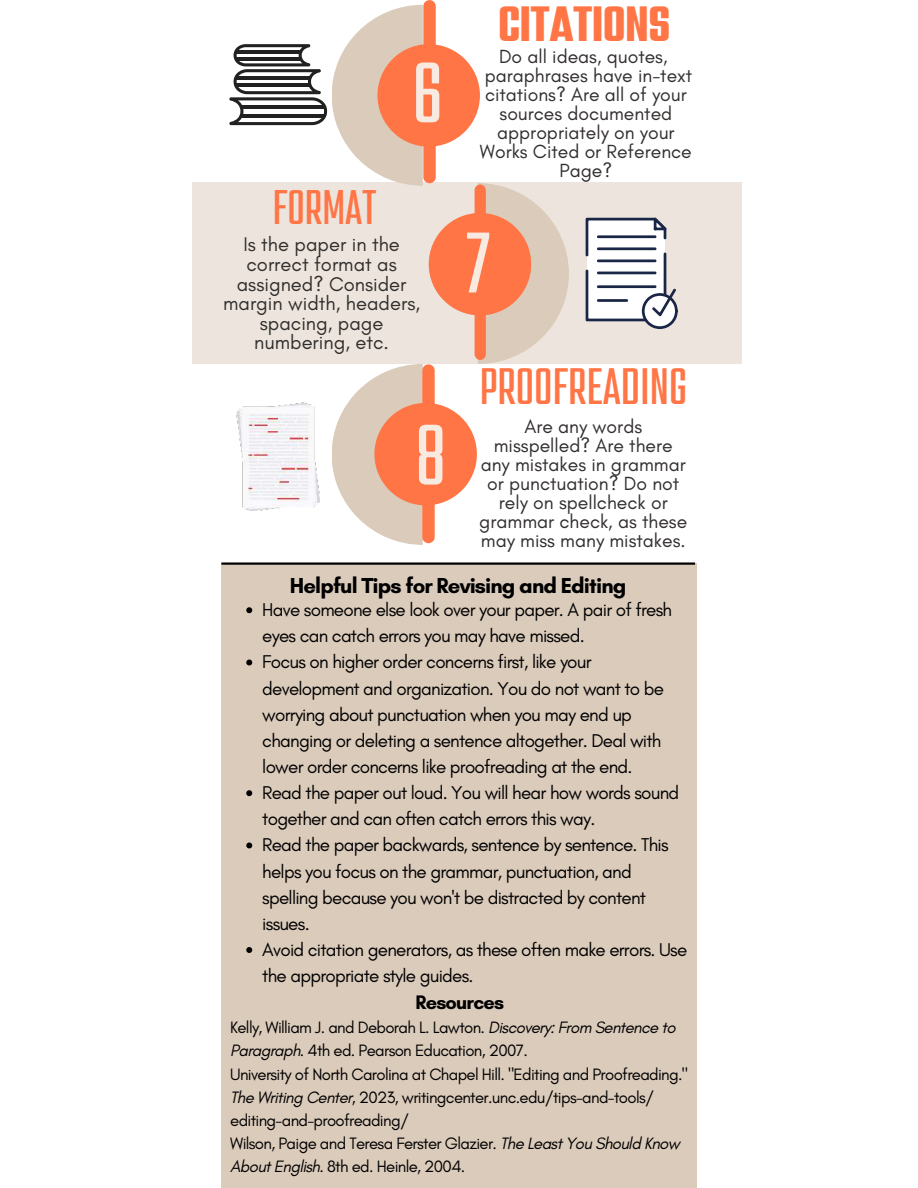
<style>
.page{position:relative;width:918px;height:1188px;background:#fff}
.page>*{position:absolute;margin:0;border:0;box-sizing:border-box;transform-origin:0 0}
.t1{font:77.25px "Kief Tek Medium Tall";color:#f8eae0}
.t2{font:45.9px "Kief Tek Medium Tall";color:#ff7545}
.t3{font:43.5px "Kief Tek Bold Tall";color:#ff7545}
.t4{font:43.5px "Kief Tek Medium Tall";color:#ff7545}
.t5{font:700 22.05px "Glacial Indifference";letter-spacing:-.04em;color:#000}
.t6{font:20.1px/19.6px "Glacial Indifference";color:#312e2d;text-align:center}
.t7{font:700 19.95px "Glacial Indifference";letter-spacing:-.04em;color:#000}
.t8{font:19.35px/19px "Glacial Indifference";color:#312e2d;text-align:center}
.t9{font:18.9px/26.1px "Glacial Indifference";letter-spacing:-.04em;color:#000}
.t10{font:16.8px/23.1px "Glacial Indifference";letter-spacing:-.04em;color:#000}
.s1{font-style:italic}
</style>
<div class="page">
<div style="left:192px;top:183px;width:550px;height:181px;background:#ede5dd"></div>
<svg style="left:478px;top:183px;width:91px;height:181px"></svg>
<svg style="left:332px;top:364px;width:91px;height:181px"></svg>
<div style="left:221px;top:564px;width:476px;height:624px;background:#dbcbbb"></div>
<div style="left:377px;top:44px;width:103px;height:103px;background:#ff7545;border-radius:50%"></div>
<div style="left:429px;top:213px;width:102px;height:102px;background:#ff7545;border-radius:50%"></div>
<div style="left:374px;top:403px;width:103px;height:102px;background:#ff7545;border-radius:50%"></div>
<div style="left:423px;top:0;width:13px;height:183px;background:#ff7545;border-radius:6px"></div>
<div style="left:475px;top:184px;width:11px;height:176px;background:#ff7545;border-radius:6px"></div>
<div style="left:422px;top:364px;width:13px;height:179px;background:#ff7545;border-radius:6px"></div>
<svg style="left:229px;top:5px;width:194px;height:181px"></svg>
<hr style="left:241px;top:114px;width:83px;height:3px;background:#212121">
<hr style="left:241px;top:105px;width:83px;height:4px;background:#212121">
<svg style="left:586px;top:218px;width:92px;height:111px;background:#cdcfd4"></svg>
<img style="left:237px;top:403px;width:82px;height:108px">
<hr style="left:221px;top:562px;width:474px;height:3px;background:#000">
<svg style="left:246px;top:607px;width:6px;height:6px"></svg>
<svg style="left:246px;top:660px;width:6px;height:5px"></svg>
<svg style="left:246px;top:790px;width:6px;height:6px"></svg>
<svg style="left:246px;top:843px;width:6px;height:5px"></svg>
<svg style="left:246px;top:947px;width:6px;height:6px"></svg>
<h3 class="t4" style="left:273px;top:179px;width:105px">FORMAT</h3>
<h1 class="t1" style="left:412px;top:43px;width:32px">6</h1>
<p class="t6" style="left:223px;top:235px;width:198px">Is the paper in the correct format as assigned? Consider margin width, headers, spacing, page numbering, etc.</p>
<h1 class="t1" style="left:415px;top:405px;width:32px">8</h1>
<h3 class="t3" style="left:498px;top:-7px;width:173px">CITATIONS</h3>
<p class="t8" style="left:480px;top:48px;width:214px">Do all ideas, quotes, paraphrases have in-text citations? Are all of your sources documented appropriately on your<br>Works Cited or Reference<br>Page?</p>
<h1 class="t1" style="left:467px;top:213px;width:25px">7</h1>
<h2 class="t2" style="left:480px;top:357px;width:209px">PROOFREADING</h2>
<p class="t8" style="left:479px;top:418px;width:210px">Are any words misspelled? Are there any mistakes in grammar or punctuation? Do not rely on spellcheck or grammar check, as these may miss many mistakes.</p>
<p class="t5" style="left:290px;top:572px;width:338px">Helpful Tips for Revising and Editing</p>
<p class="t9" style="left:262px;top:597px;width:427px">Have someone else look over your paper. A pair of fresh eyes can catch errors you may have missed.<br>Focus on higher order concerns first, like your development and organization. You do not want to be worrying about punctuation when you may end up changing or deleting a sentence altogether. Deal with lower order concerns like proofreading at the end.<br>Read the paper out loud. You will hear how words sound together and can often catch errors this way.<br>Read the paper backwards, sentence by sentence. This helps you focus on the grammar, punctuation, and spelling because you won't be distracted by content issues.<br>Avoid citation generators, as these often make errors. Use the appropriate style guides.</p>
<p class="t7" style="left:416px;top:990px;width:90px">Resources</p>
<p class="t10" style="left:230px;top:1016px;width:459px">Kelly, William J. and Deborah L. Lawton. <span class="s1">Discovery: From Sentence to Paragraph.</span> 4th ed. Pearson Education, 2007.<br>University of North Carolina at Chapel Hill. "Editing and Proofreading." <span class="s1">The Writing Center</span>, 2023, writingcenter.unc.edu/tips-and-tools/ editing-and-proofreading/<br>Wilson, Paige and Teresa Ferster Glazier. <span class="s1">The Least You Should Know About English.</span> 8th ed. Heinle, 2004.</p>
</div>
